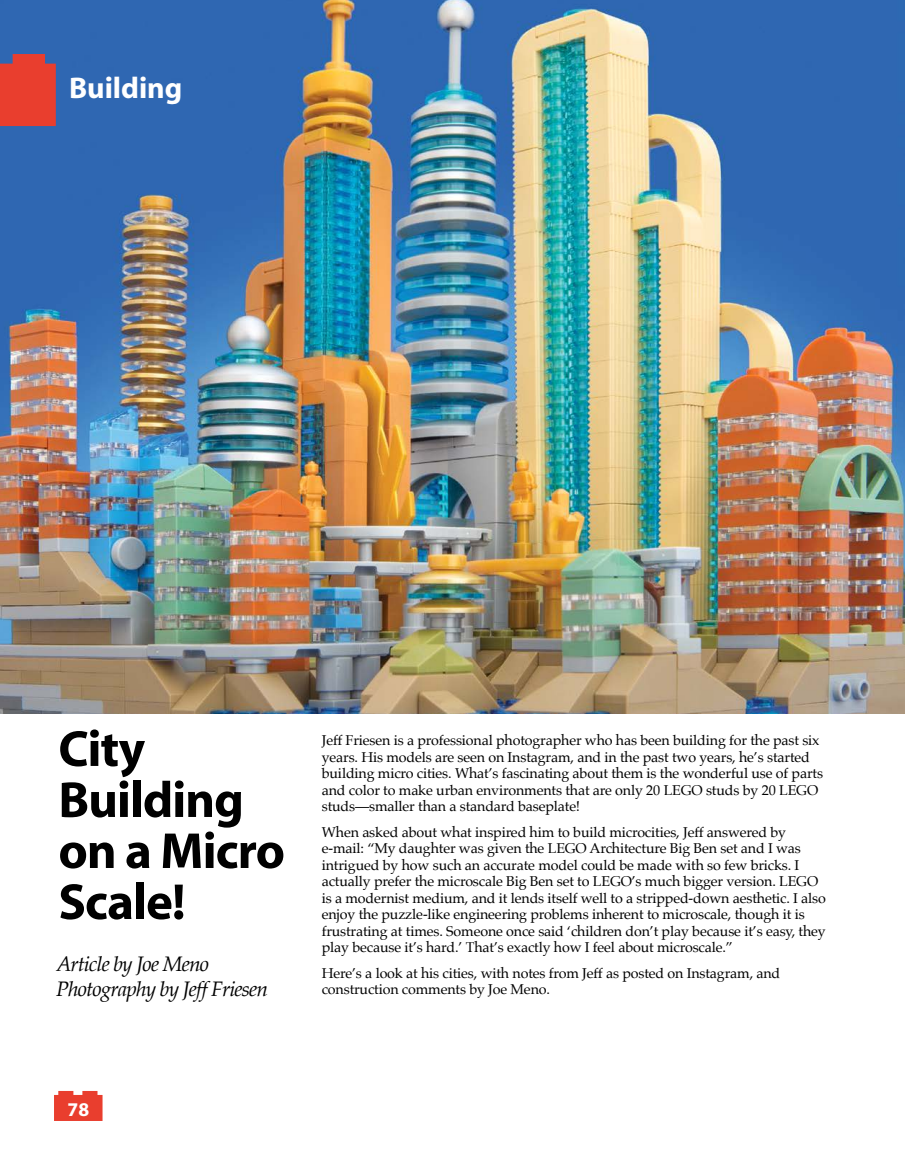
<style>
.page{position:relative;width:905px;height:1175px;background:#fff}
.page>*{position:absolute;margin:0;border:0;box-sizing:border-box;transform-origin:0 0}
.t1{font:700 51px/51px "Myriad";letter-spacing:-.02em;color:#000}
.t2{font:700 30px "Myriad";color:#fff}
.t3{font:italic 21px/25.5px "Palatino";letter-spacing:-.04em;color:#000}
.t4{font:700 19.5px "Myriad";color:#fff}
.t5{font:14.25px/16.5px "Palatino";letter-spacing:-.01em;color:#000}
</style>
<div class="page">
<svg style="left:54px;top:1091px;width:48px;height:30px"></svg>
<img style="left:0;top:0;width:904px;height:714px">
<svg style="left:0;top:54px;width:56px;height:72px;background:#de4035"></svg>
<h2 class="t2" style="left:69px;top:73px;width:115px">Building</h2>
<h1 class="t1" style="left:58px;top:725px;width:228px">City<br>Building on a Micro<br>Scale!</h1>
<h3 class="t3" style="left:56px;top:950px;width:213px">Article by Joe Meno<br>Photography by JeffFriesen</h3>
<p class="t5" style="left:322px;top:732px;width:503px">Jeff Friesen is a professional photographer who has been building for the past six years. His models are seen on Instagram, and in the past two years, he’s started building micro cities. What’s fascinating about them is the wonderful use of parts and color to make urban environments that are only 20 LEGO studs by 20 LEGO studs—smaller than a standard baseplate!</p>
<p class="t5" style="left:322px;top:823px;width:505px">When asked about what inspired him to build microcities, Jeff answered by e-mail: “My daughter was given the LEGO Architecture Big Ben set and I was intrigued by how such an accurate model could be made with so few bricks. I actually prefer the microscale Big Ben set to LEGO’s much bigger version. LEGO is a modernist medium, and it lends itself well to a stripped-down aesthetic. I also enjoy the puzzle-like engineering problems inherent to microscale, though it is frustrating at times. Someone once said ‘children don’t play because it’s easy, they play because it’s hard.’ That’s exactly how I feel about microscale.”</p>
<p class="t5" style="left:322px;top:964px;width:460px">Here’s a look at his cities, with notes from Jeff as posted on Instagram, and construction comments by Joe Meno.</p>
<h3 class="t4" style="left:68px;top:1099px;width:23px">78</h3>
</div>
